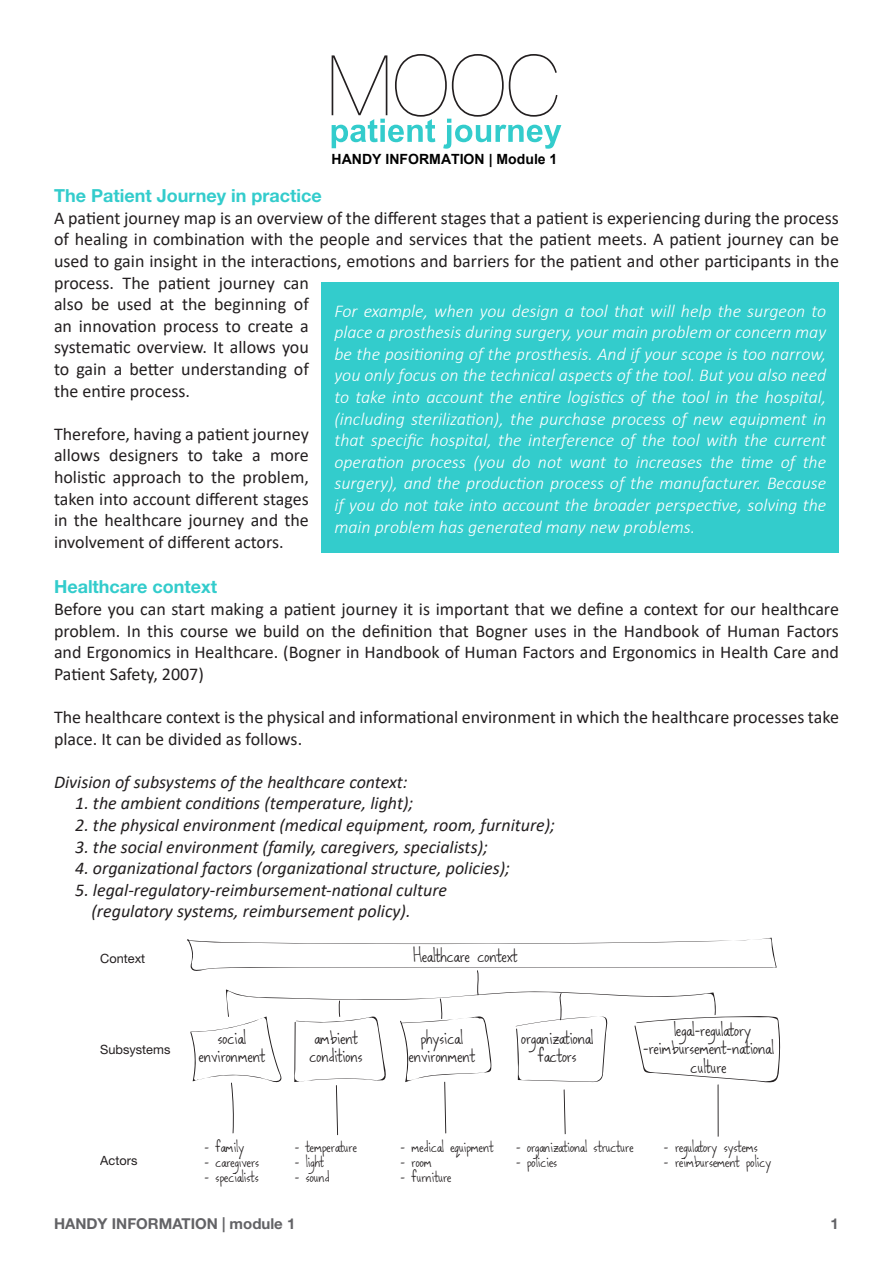
<style>
.page{position:relative;width:893px;height:1263px;background:#fff}
.page>*{position:absolute;margin:0;border:0;box-sizing:border-box;transform-origin:0 0}
.t1{font:18px/21.6px "Calibri";color:#231f20}
.Example{font:italic 300 18px/21.6px "Calibri";color:#fff;text-align:justify}
.t2{font:italic 18px "Calibri";color:#231f20}
.t3{font:700 18px "Helvetica Neue LT Std";color:#3cc}
.t4{font:15.3px/18.3px "Dancinginthe Minefields";color:#231f20;text-align:center}
.t5{font:700 15px "Helvetica Neue LT Std";color:#636366}
.t6{font:700 14.1px "Arial";color:#000}
.t7{font:12.75px "Dancinginthe Minefields";color:#231f20}
.t8{font:12.75px "Helvetica Neue LT Std";color:#231f20}
</style>
<div class="page">
<svg style="left:332px;top:54px;width:229px;height:95px"></svg>
<div style="left:322px;top:283px;width:517px;height:270px;background:#3cc"></div>
<hr style="left:718px;top:1084px;width:1px;height:53px;background:#231f20">
<svg style="left:187px;top:938px;width:593px;height:197px"></svg>
<p class="t6" style="left:332px;top:149px;width:227px">HANDY INFORMATION | Module 1</p>
<p class="t3" style="left:54px;top:185px;width:269px">The Patient Journey in practice</p>
<p class="t1" style="left:54px;top:206px;width:786px">A patient journey map is an overview of the different stages that a patient is experiencing during the process of healing in combination with the people and services that the patient meets. A patient journey can be used to gain insight in the interactions, emotions and barriers for the patient and other participants in the process. The patient journey can<br>also be used at the beginning of<br>an innovation process to create a<br>systematic overview. It allows you<br>to gain a better understanding of<br>the entire process.</p>
<p class="t1" style="left:54px;top:422px;width:256px;text-align:justify">Therefore, having a patient journey allows designers to take a more holistic approach to the problem, taken into account different stages in the healthcare journey and the involvement of different actors.</p>
<p class="Example" style="left:334px;top:300px;width:493px">For example, when you design a tool that will help the surgeon to place a prosthesis during surgery, your main problem or concern may be the positioning of the prosthesis. And if your scope is too narrow, you only focus on the technical aspects of the tool. But you also need to take into account the entire logistics of the tool in the hospital, (including sterilization), the purchase process of new equipment in that specific hospital, the interference of the tool with the current operation process (you do not want to increases the time of the surgery), and the production process of the manufacturer. Because if you do not take into account the broader perspective, solving the main problem has generated many new problems.</p>
<p class="t3" style="left:54px;top:576px;width:165px">Healthcare context</p>
<p class="t1" style="left:54px;top:598px;width:786px;text-align:justify">Before you can start making a patient journey it is important that we define a context for our healthcare problem. In this course we build on the definition that Bogner uses in the Handbook of Human Factors and Ergonomics in Healthcare. (Bogner in Handbook of Human Factors and Ergonomics in Health Care and Patient Safety, 2007)</p>
<p class="t1" style="left:54px;top:706px;width:786px">The healthcare context is the physical and informational environment in which the healthcare processes take place. It can be divided as follows.</p>
<p class="t2" style="left:54px;top:769px;width:355px">Division of subsystems of the healthcare context:</p>
<p class="t2" style="left:75px;top:791px;width:340px">1. the ambient conditions (temperature, light);</p>
<p class="t2" style="left:75px;top:812px;width:481px">2. the physical environment (medical equipment, room, furniture);</p>
<p class="t2" style="left:75px;top:834px;width:414px">3. the social environment (family, caregivers, specialists);</p>
<p class="t2" style="left:75px;top:856px;width:436px">4. organizational factors (organizational structure, policies);</p>
<p class="t2" style="left:75px;top:877px;width:373px">5. legal-regulatory-reimbursement-national culture</p>
<p class="t2" style="left:92px;top:899px;width:321px">(regulatory systems, reimbursement policy).</p>
<p class="t4" style="left:413px;top:947px;width:106px">Healthcare context</p>
<p class="t8" style="left:100px;top:951px;width:47px">Context</p>
<p class="t8" style="left:100px;top:1042px;width:72px">Subsystems</p>
<p class="t8" style="left:100px;top:1153px;width:39px">Actors</p>
<p class="t4" style="left:199px;top:1029px;width:68px">social environment</p>
<p class="t4" style="left:309px;top:1029px;width:55px">ambient conditions</p>
<p class="t4" style="left:409px;top:1029px;width:68px">physical environment</p>
<p class="t4" style="left:521px;top:1029px;width:74px">organizational factors</p>
<p class="t4" style="left:643px;top:1021px;width:132px">legal-regulatory -reimbursement-national culture</p>
<p class="t7" style="left:205px;top:1140px;width:41px">- family</p>
<p class="t7" style="left:205px;top:1155px;width:56px">- caregivers</p>
<p class="t7" style="left:205px;top:1170px;width:56px">- specialists</p>
<p class="t7" style="left:295px;top:1140px;width:64px">- temperature</p>
<p class="t7" style="left:295px;top:1155px;width:31px">- light</p>
<p class="t7" style="left:295px;top:1170px;width:36px">- sound</p>
<p class="t7" style="left:400px;top:1140px;width:94px">- medical equipment</p>
<p class="t7" style="left:400px;top:1155px;width:33px">- room</p>
<p class="t7" style="left:400px;top:1170px;width:52px">- furniture</p>
<p class="t7" style="left:516px;top:1140px;width:119px">- organizational structure</p>
<p class="t7" style="left:516px;top:1155px;width:43px">- policies</p>
<p class="t7" style="left:664px;top:1140px;width:95px">- regulatory systems</p>
<p class="t7" style="left:664px;top:1155px;width:109px">- reimbursement policy</p>
<p class="t5" style="left:54px;top:1214px;width:243px">HANDY INFORMATION | module 1</p>
<p class="t5" style="left:831px;top:1214px;width:10px">1</p>
</div>
